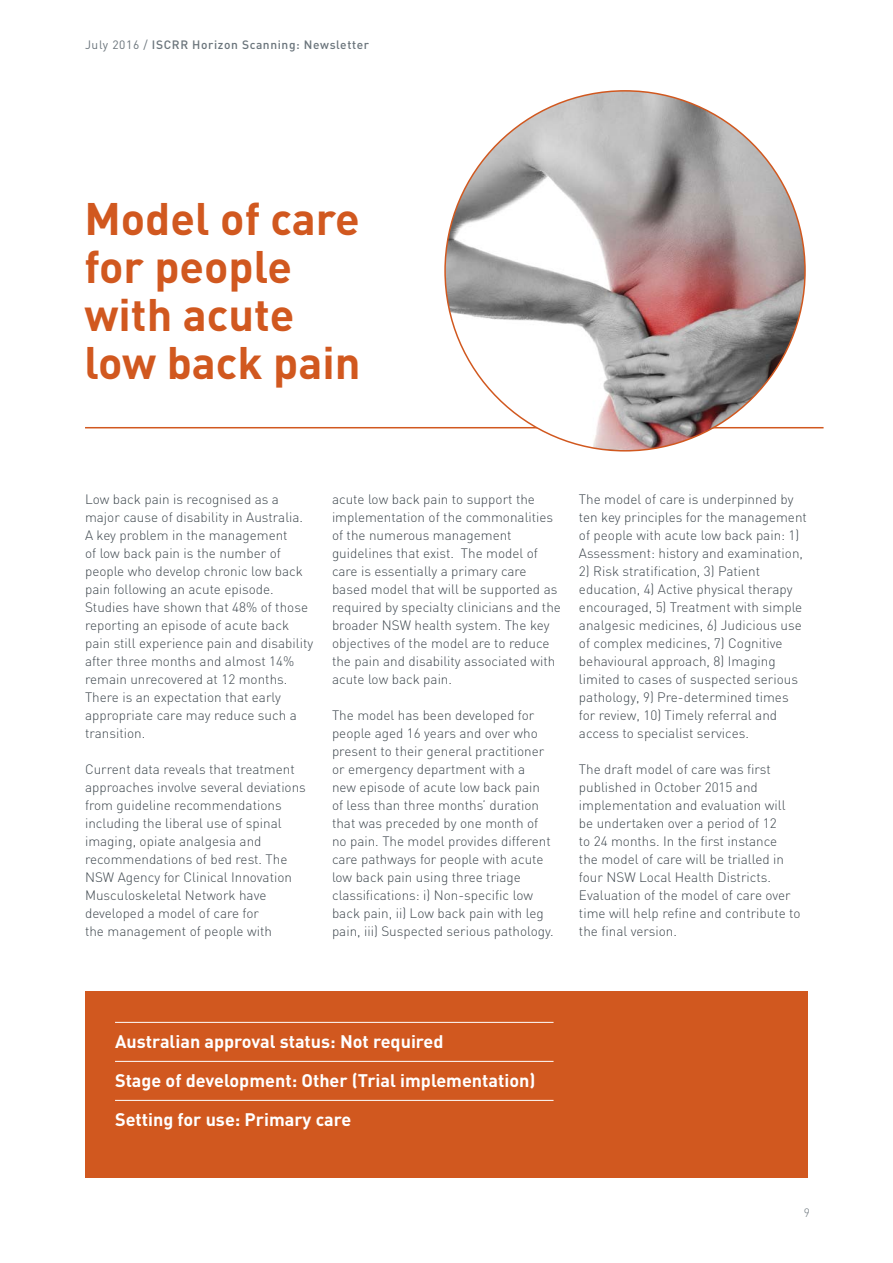
<style>
.page{position:relative;width:893px;height:1263px;background:#fff}
.page>*{position:absolute;margin:0;border:0;box-sizing:border-box;transform-origin:0 0}
.t1{font:700 45px/48px "DIN";color:#d1581f}
.t2{font:700 18px "DINOT";color:#fff}
.body_copy_ok{font:300 13.5px/18px "DIN";color:#3e474e}
.t3{font:500 12px "DIN";letter-spacing:.05em;color:#6a747b}
.t4{font:300 12px "DIN";color:#6a747b}
.s1{font-weight:400}
</style>
<div class="page">
<div style="left:85px;top:991px;width:723px;height:187px;background:#d1581f"></div>
<hr style="left:115px;top:1022px;width:438px;height:1px;background:#fff">
<hr style="left:115px;top:1061px;width:438px;height:1px;background:#fff">
<hr style="left:115px;top:1100px;width:438px;height:1px;background:#fff">
<hr style="left:85px;top:427px;width:738px;height:1px;background:#d1581f">
<img style="left:445px;top:91px;width:360px;height:360px;border-radius:180px">
<p class="t3" style="left:85px;top:37px;width:285px"><span class="s1">July 2016 /</span> ISCRR Horizon Scanning: Newsletter</p>
<p class="t1" style="left:84px;top:193px;width:278px">Model of care for people with acute low back pain</p>
<p class="body_copy_ok" style="left:85px;top:490px;width:230px">Low back pain is recognised as a major cause of disability in Australia.<br>A key problem in the management<br>of low back pain is the number of people who develop chronic low back pain following an acute episode.<br>Studies have shown that 48% of those reporting an episode of acute back pain still experience pain and disability after three months and almost 14% remain unrecovered at 12 months.<br>There is an expectation that early appropriate care may reduce such a transition.</p>
<p class="body_copy_ok" style="left:85px;top:760px;width:222px">Current data reveals that treatment approaches involve several deviations from guideline recommendations including the liberal use of spinal imaging, opiate analgesia and recommendations of bed rest. The NSW Agency for Clinical Innovation Musculoskeletal Network have developed a model of care for<br>the management of people with</p>
<p class="body_copy_ok" style="left:332px;top:490px;width:230px">acute low back pain to support the implementation of the commonalities of the numerous management guidelines that exist. The model of care is essentially a primary care based model that will be supported as required by specialty clinicians and the broader NSW health system. The key objectives of the model are to reduce the pain and disability associated with acute low back pain.</p>
<p class="body_copy_ok" style="left:332px;top:706px;width:223px">The model has been developed for people aged 16 years and over who present to their general practitioner or emergency department with a<br>new episode of acute low back pain of less than three months’ duration that was preceded by one month of no pain. The model provides different care pathways for people with acute low back pain using three triage classifications: i) Non-specific low back pain, ii) Low back pain with leg pain, iii) Suspected serious pathology.</p>
<p class="body_copy_ok" style="left:579px;top:490px;width:229px">The model of care is underpinned by ten key principles for the management of people with acute low back pain: 1)<br>Assessment: history and examination,</p>
<p class="body_copy_ok" style="left:579px;top:562px;width:225px">2) Risk stratification, 3) Patient education, 4) Active physical therapy encouraged, 5) Treatment with simple analgesic medicines, 6) Judicious use of complex medicines, 7) Cognitive behavioural approach, 8) Imaging limited to cases of suspected serious pathology, 9) Pre-determined times for review, 10) Timely referral and access to specialist services.</p>
<p class="body_copy_ok" style="left:579px;top:760px;width:223px">The draft model of care was first published in October 2015 and implementation and evaluation will be undertaken over a period of 12<br>to 24 months. In the first instance<br>the model of care will be trialled in four NSW Local Health Districts.<br>Evaluation of the model of care over time will help refine and contribute to the final version.</p>
<p class="t2" style="left:115px;top:1029px;width:330px">Australian approval status: Not required</p>
<p class="t2" style="left:115px;top:1068px;width:422px">Stage of development: Other (Trial implementation)</p>
<p class="t2" style="left:115px;top:1107px;width:238px">Setting for use: Primary care</p>
<p class="t4" style="left:804px;top:1206px;width:8px">9</p>
</div>
